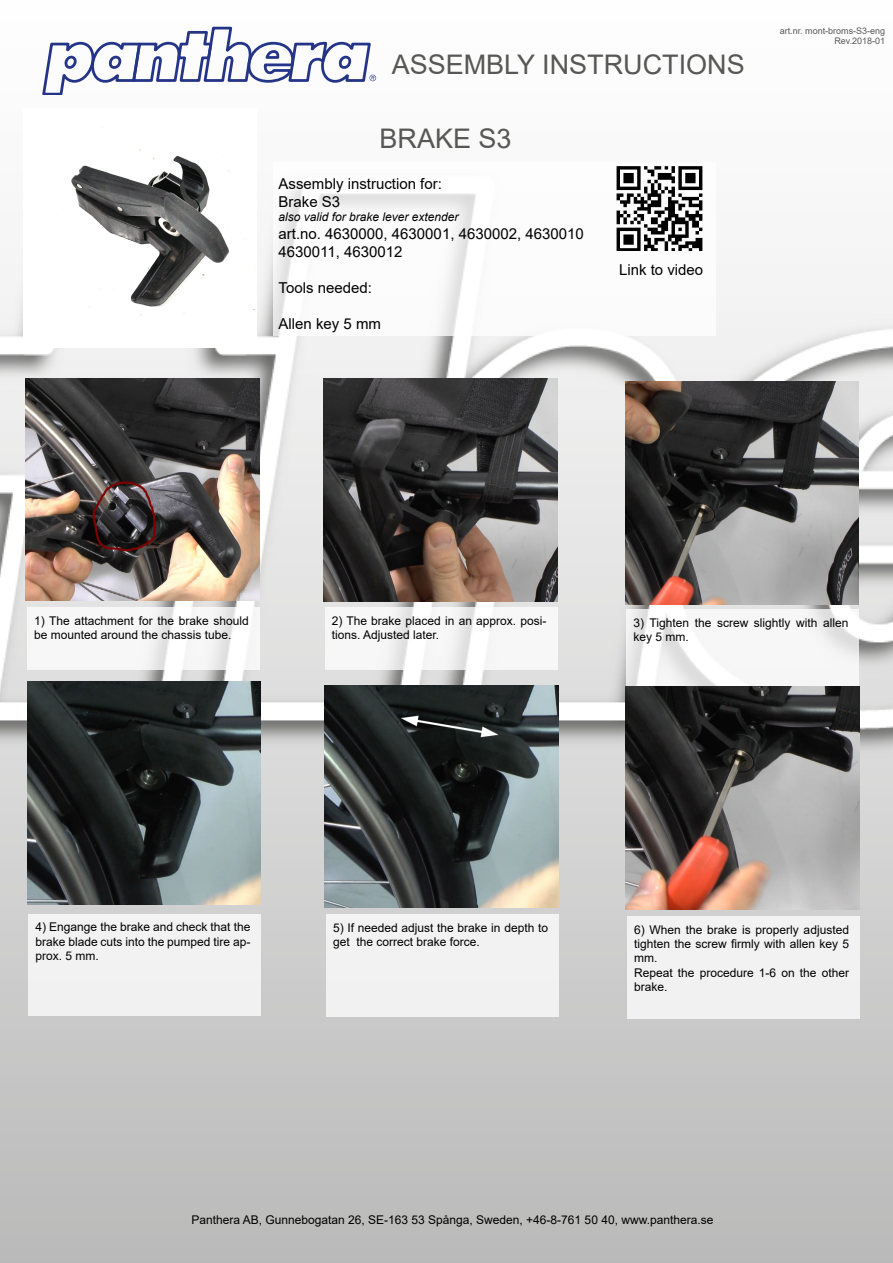
<style>
.page{position:relative;width:893px;height:1263px;background:#fff}
.page>*{position:absolute;margin:0;border:0;box-sizing:border-box;transform-origin:0 0}
.t1{font:27px "Arial";color:#575756}
.t2{font:15px/18px "Arial";color:#000}
.t3{font:12px/14.4px "Arial";color:#000}
.t4{font:italic 12px "Arial";color:#000}
.t5{font:9px/10.8px "Arial";color:#575756;text-align:right}
</style>
<div class="page">
<img style="left:0;top:77px;width:893px;height:1186px">
<svg style="left:41px;top:26px;width:335px;height:69px"></svg>
<img style="left:27px;top:608px;width:232px;height:61px">
<img style="left:26px;top:378px;width:233px;height:223px">
<div style="left:23px;top:108px;width:233px;height:239px;background:#fff"></div>
<img style="left:71px;top:127px;width:184px;height:189px">
<img style="left:325px;top:608px;width:232px;height:62px">
<img style="left:323px;top:378px;width:234px;height:223px">
<img style="left:627px;top:609px;width:232px;height:76px">
<img style="left:625px;top:381px;width:234px;height:223px">
<img style="left:274px;top:162px;width:442px;height:173px">
<div style="left:29px;top:914px;width:232px;height:102px;background:#f2f2f2"></div>
<img style="left:27px;top:682px;width:234px;height:223px">
<div style="left:327px;top:914px;width:231px;height:102px;background:#f2f2f2"></div>
<img style="left:325px;top:685px;width:233px;height:223px">
<div style="left:627px;top:916px;width:232px;height:102px;background:#f2f2f2"></div>
<img style="left:626px;top:687px;width:233px;height:222px">
<img style="left:616px;top:166px;width:86px;height:85px">
<h1 class="t1" style="left:392px;top:46px;width:355px">ASSEMBLY INSTRUCTIONS</h1>
<h1 class="t1" style="left:379px;top:120px;width:134px">BRAKE S3</h1>
<p class="t2" style="left:279px;top:174px;width:165px">Assembly instruction for:<br>Brake S3</p>
<p class="t4" style="left:279px;top:209px;width:182px">also valid for brake lever extender</p>
<p class="t2" style="left:279px;top:225px;width:307px">art.no. 4630000, 4630001, 4630002, 4630010<br>4630011, 4630012</p>
<p class="t2" style="left:279px;top:279px;width:95px">Tools needed:</p>
<p class="t2" style="left:279px;top:315px;width:104px">Allen key 5 mm</p>
<p class="t2" style="left:619px;top:261px;width:86px">Link to video</p>
<p class="t5" style="left:780px;top:25px;width:107px">art.nr. mont-broms-S3-eng<br>Rev.2018-01</p>
<p class="t3" style="left:34px;top:613px;width:216px">1) The attachment for the brake should be mounted around the chassis tube.</p>
<p class="t3" style="left:332px;top:613px;width:216px">2) The brake placed in an approx. posi&shy;tions. Adjusted later.</p>
<p class="t3" style="left:634px;top:615px;width:216px">3) Tighten the screw slightly with allen key 5 mm.</p>
<p class="t3" style="left:36px;top:920px;width:216px;text-align:justify">4) Engange the brake and check that the brake blade cuts into the pumped tire ap&shy;prox. 5 mm.</p>
<p class="t3" style="left:333px;top:920px;width:216px">5) If needed adjust the brake in depth to get the correct brake force.</p>
<p class="t3" style="left:634px;top:922px;width:216px">6) When the brake is properly adjusted tighten the screw firmly with allen key 5 mm.<br>Repeat the procedure 1-6 on the other brake.</p>
<p class="t3" style="left:191px;top:1212px;width:524px">Panthera AB, Gunnebogatan 26, SE-163 53 Spånga, Sweden, +46-8-761 50 40, www.panthera.se</p>
</div>
